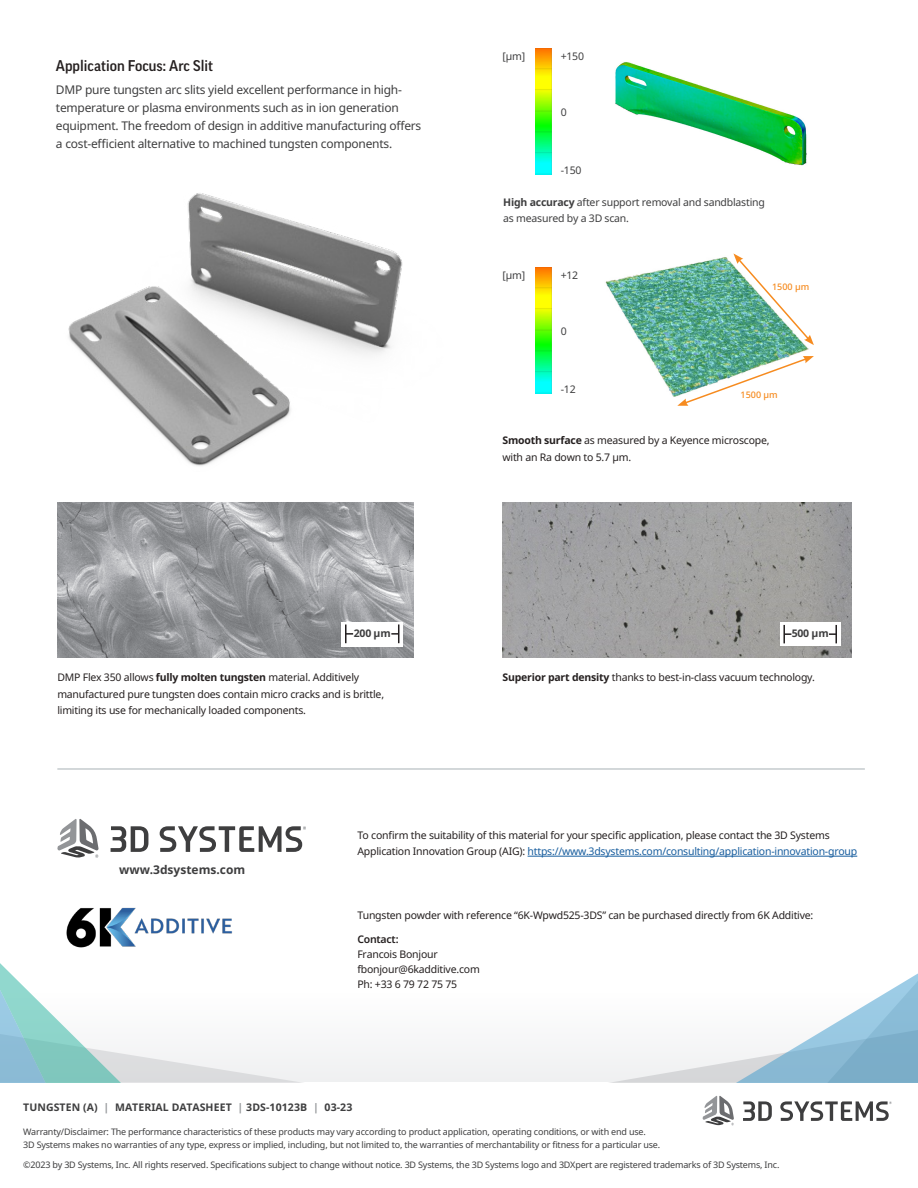
<style>
.page{position:relative;width:918px;height:1188px;background:#fff}
.page>*{position:absolute;margin:0;border:0;box-sizing:border-box;transform-origin:0 0}
.t1{font:500 15px "Good Pro";color:#252020}
.t2{font:12px/18px "Noto Sans";letter-spacing:-.02em;color:#3e3e3f}
.t3{font:700 12px "Noto Sans";color:#3e3e3f}
.t4{font:10.5px/16.5px "Noto Sans";letter-spacing:-.02em;color:#252020}
.t5{font:10.5px/16.5px "Noto Sans";letter-spacing:-.02em;color:#3e3e3f}
.t6{font:700 10.5px "Noto Sans";letter-spacing:.01em;color:#3e3e3f}
.t7{font:9px/13.5px "Noto Sans";letter-spacing:-.02em;color:#3e3e3f}
.t8{font:500 9px "Noto Sans";color:#f68b1f}
.s1{font-weight:700}
.s2{color:#175d9e}
.s3{font-weight:600}
.s4{color:#939598}
</style>
<div class="page">
<div style="left:0;top:992px;width:918px;height:90px;background:#f7f7f8"></div>
<svg style="left:0;top:963px;width:303px;height:120px"></svg>
<svg style="left:577px;top:855px;width:150px;height:228px"></svg>
<svg style="left:727px;top:855px;width:191px;height:228px"></svg>
<svg style="left:743px;top:1101px;width:29px;height:20px"></svg>
<svg style="left:780px;top:1101px;width:112px;height:20px"></svg>
<svg style="left:703px;top:1096px;width:31px;height:29px"></svg>
<img style="left:68px;top:193px;width:335px;height:273px">
<img style="left:57px;top:503px;width:357px;height:154px">
<div style="left:341px;top:622px;width:62px;height:24px;background:#fff"></div>
<svg style="left:345px;top:624px;width:8px;height:19px"></svg>
<svg style="left:391px;top:624px;width:8px;height:19px"></svg>
<img style="left:502px;top:503px;width:349px;height:154px">
<div style="left:780px;top:623px;width:61px;height:23px;background:#fff"></div>
<svg style="left:783px;top:625px;width:8px;height:18px"></svg>
<svg style="left:829px;top:625px;width:8px;height:18px"></svg>
<img style="left:615px;top:62px;width:192px;height:104px">
<img style="left:536px;top:49px;width:16px;height:126px">
<img style="left:605px;top:257px;width:204px;height:140px">
<img style="left:677px;top:356px;width:137px;height:50px">
<img style="left:733px;top:253px;width:81px;height:92px">
<img style="left:536px;top:268px;width:16px;height:125px">
<svg style="left:111px;top:826px;width:37px;height:26px"></svg>
<svg style="left:160px;top:826px;width:146px;height:26px"></svg>
<svg style="left:57px;top:819px;width:42px;height:39px"></svg>
<img style="left:66px;top:907px;width:167px;height:41px">
<hr style="left:528px;top:856px;width:329px;height:1px;background:#175d9e">
<hr style="left:57px;top:768px;width:808px;height:2px;background:#c5cbce">
<p class="t1" style="left:56px;top:57px;width:159px">Application Focus: Arc Slit</p>
<p class="t2" style="left:56px;top:80px;width:367px">DMP pure tungsten arc slits yield excellent performance in high&shy;temperature or plasma environments such as in ion generation equipment. The freedom of design in additive manufacturing offers a cost-efficient alternative to machined tungsten components.</p>
<p class="t5" style="left:502px;top:48px;width:24px">[μm]</p>
<p class="t5" style="left:561px;top:48px;width:25px">+150</p>
<p class="t5" style="left:561px;top:104px;width:8px">0</p>
<p class="t5" style="left:561px;top:162px;width:22px">-150</p>
<p class="t5" style="left:503px;top:193px;width:263px"><span class="s1">High accuracy</span> after support removal and sandblasting as measured by a 3D scan.</p>
<p class="t5" style="left:502px;top:267px;width:24px">[μm]</p>
<p class="t5" style="left:561px;top:267px;width:19px">+12</p>
<p class="t5" style="left:561px;top:322px;width:8px">0</p>
<p class="t5" style="left:561px;top:381px;width:16px">-12</p>
<p class="t8" style="left:772px;top:281px;width:39px">1500 μm</p>
<p class="t8" style="left:741px;top:388px;width:39px">1500 μm</p>
<p class="t4" style="left:502px;top:432px;width:269px"><span class="s1">Smooth surface</span> as measured by a Keyence microscope, with an Ra down to 5.7 μm.</p>
<p class="t6" style="left:354px;top:626px;width:38px">200 µm</p>
<p class="t6" style="left:792px;top:626px;width:38px">500 µm</p>
<p class="t4" style="left:57px;top:669px;width:303px">DMP Flex 350 allows <span class="s1">fully molten tungsten</span> material. Additively</p>
<p class="t4" style="left:502px;top:669px;width:314px"><span class="s1">Superior part density</span> thanks to best-in-class vacuum technology.</p>
<p class="t4" style="left:57px;top:686px;width:328px">manufactured pure tungsten does contain micro cracks and is brittle, limiting its use for mechanically loaded components.</p>
<p class="t3" style="left:119px;top:862px;width:128px">www.3dsystems.com</p>
<p class="t4" style="left:357px;top:827px;width:501px">To confirm the suitability of this material for your specific application, please contact the 3D Systems<br>Application Innovation Group (AIG): <span class="s2">https://www.3dsystems.com/consulting/application-innovation-group</span></p>
<p class="t4" style="left:357px;top:906px;width:458px">Tungsten powder with reference “6K-Wpwd525-3DS” can be purchased directly from 6K Additive:</p>
<p class="t4" style="left:357px;top:932px;width:124px;line-height:15px"><span class="s3">Contact:<br></span>Francois Bonjour fbonjour@6kadditive.com<br>Ph: +33 6 79 72 75 75</p>
<p class="t6" style="left:23px;top:1100px;width:331px">TUNGSTEN (A) <span class="s4">|</span> MATERIAL DATASHEET <span class="s4">|</span> 3DS-10123B <span class="s4">|</span> 03-23</p>
<p class="t7" style="left:23px;top:1125px;width:639px">Warranty/Disclaimer: The performance characteristics of these products may vary according to product application, operating conditions, or with end use.<br>3D Systems makes no warranties of any type, express or implied, including, but not limited to, the warranties of merchantability or fitness for a particular use.</p>
<p class="t7" style="left:23px;top:1158px;width:758px">©2023 by 3D Systems, Inc. All rights reserved. Specifications subject to change without notice. 3D Systems, the 3D Systems logo and 3DXpert are registered trademarks of 3D Systems, Inc.</p>
</div>
